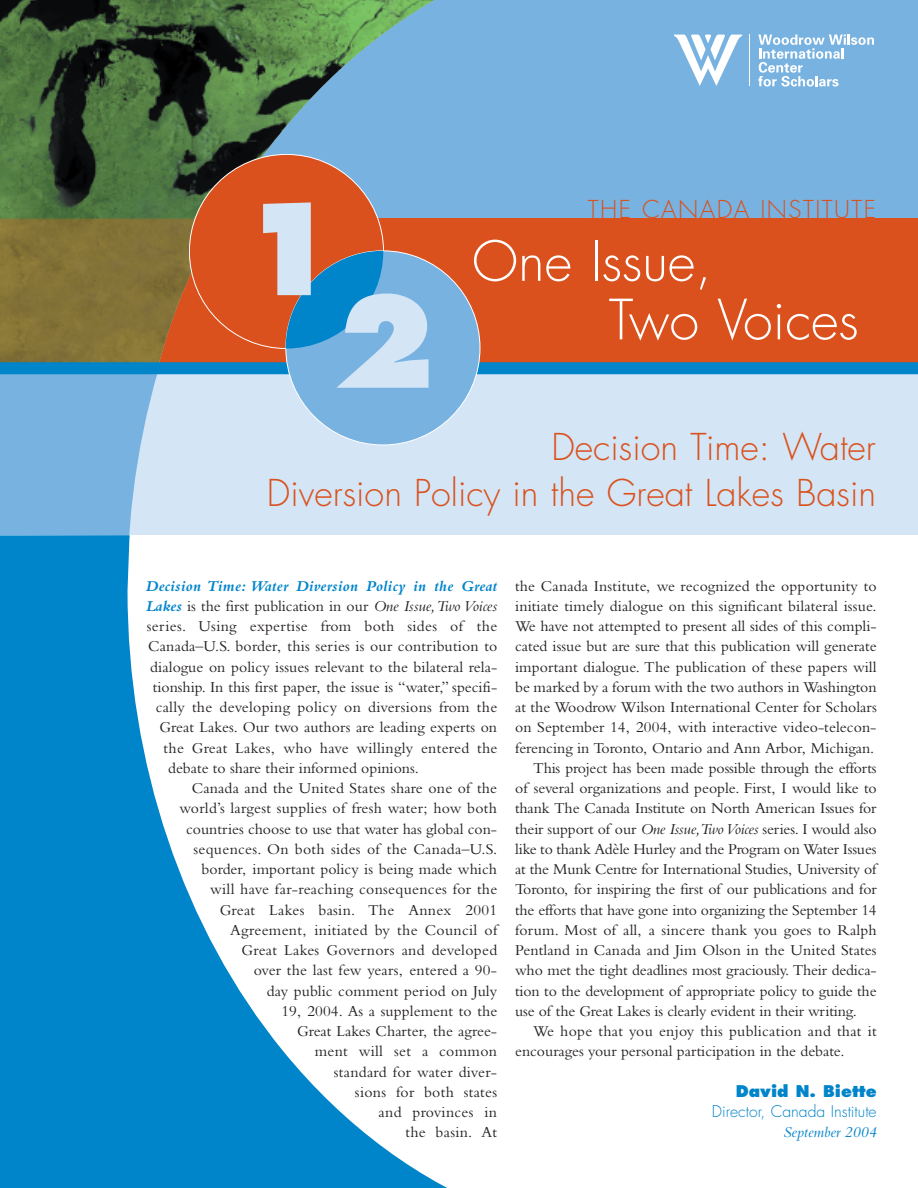
<style>
.page{position:relative;width:918px;height:1188px;background:#fff}
.page>*{position:absolute;margin:0;border:0;box-sizing:border-box;transform-origin:0 0}
.t1{font:800 123px/92.6px "Futura";color:#d4e5f5}
.t2{font:300 54px/58.5px "Futura";color:#fff}
.t3{font:300 36px/46.5px "Futura";color:#da511d;text-align:right}
.t4{font:300 24px "Futura";letter-spacing:.06em;color:#da511d}
.t5{font:15.75px "Bembo";color:#231f20}
.t6{font:15.75px "Bembo";letter-spacing:.02em;color:#231f20}
.t7{font:italic 700 15.75px "Bembo";letter-spacing:.02em;color:#0084ca}
.t8{font:300 15.75px "Futura";color:#0084ca}
.t9{font:800 15.75px "Futura";color:#0084ca}
.t10{font:italic 15.75px "Bembo";color:#0084ca}
.s1{font-weight:700;font-style:italic;color:#0084ca}
.s2{font-style:italic}
</style>
<div class="page">
<div style="left:0;top:374px;width:127px;height:161px;background:#78b2e0"></div>
<div style="left:127px;top:374px;width:791px;height:161px;background:#d4e5f5"></div>
<div style="left:0;top:0;width:918px;height:367px;background:#78b2e0"></div>
<div style="left:147px;top:218px;width:771px;height:153px;background:#da511d"></div>
<img style="left:0;top:0;width:435px;height:362px">
<svg style="left:758px;top:35px;width:116px;height:51px"></svg>
<hr style="left:749px;top:35px;width:1px;height:51px;background:#fff">
<svg style="left:674px;top:35px;width:68px;height:51px"></svg>
<div style="left:0;top:362px;width:918px;height:12px;background:#0084ca"></div>
<svg style="left:0;top:535px;width:447px;height:653px"></svg>
<div style="left:189px;top:154px;width:195px;height:195px;background:#da511d;border-radius:50%"></div>
<div style="left:286px;top:251px;width:194px;height:194px;background:#78b2e0;border-radius:50%"></div>
<svg style="left:286px;top:251px;width:97px;height:98px"></svg>
<hr style="left:0;top:535px;width:129px;height:2px;background:#0084ca">
<h1 class="t1" style="left:333px;top:212px;width:104px;text-indent:-93px">1<br>2</h1>
<h3 class="t4" style="left:588px;top:199px;width:290px">THE CANADA INSTITUTE</h3>
<h2 class="t2" style="left:609px;top:236px;width:251px;text-indent:-137px">One Issue,<br>Two Voices</h2>
<h3 class="t3" style="left:267px;top:427px;width:611px">Decision Time: Water<br>Diversion Policy in the Great Lakes Basin</h3>
<p class="t7" style="left:146px;top:580px;width:353px">Decision Time: Water Diversion Policy in the Great</p>
<p class="t5" style="left:146px;top:600px;width:353px"><span class="s1">Lakes</span> is the first publication in our <span class="s2">One Issue,Two Voices</span></p>
<p class="t6" style="left:147px;top:621px;width:352px">series. Using expertise from both sides of the</p>
<p class="t5" style="left:148px;top:641px;width:351px">Canada–U.S. border, this series is our contribution to</p>
<p class="t5" style="left:150px;top:661px;width:349px">dialogue on policy issues relevant to the bilateral rela-</p>
<p class="t5" style="left:153px;top:681px;width:346px">tionship. In this first paper, the issue is “water,” specifi-</p>
<p class="t6" style="left:156px;top:702px;width:343px">cally the developing policy on diversions from the</p>
<p class="t5" style="left:159px;top:722px;width:339px">Great Lakes. Our two authors are leading experts on</p>
<p class="t6" style="left:164px;top:742px;width:335px">the Great Lakes, who have willingly entered the</p>
<p class="t5" style="left:168px;top:762px;width:252px">debate to share their informed opinions.</p>
<p class="t5" style="left:192px;top:783px;width:307px">Canada and the United States share one of the</p>
<p class="t5" style="left:180px;top:803px;width:319px">world’s largest supplies of fresh water; how both</p>
<p class="t5" style="left:186px;top:823px;width:312px">countries choose to use that water has global con-</p>
<p class="t6" style="left:194px;top:843px;width:305px">sequences. On both sides of the Canada–U.S.</p>
<p class="t5" style="left:202px;top:864px;width:297px">border, important policy is being made which</p>
<p class="t6" style="left:210px;top:884px;width:289px">will have far-reaching consequences for the</p>
<p class="t6" style="left:220px;top:904px;width:279px">Great Lakes basin. The Annex 2001</p>
<p class="t6" style="left:230px;top:924px;width:269px">Agreement, initiated by the Council of</p>
<p class="t6" style="left:241px;top:945px;width:257px">Great Lakes Governors and developed</p>
<p class="t5" style="left:254px;top:965px;width:245px">over the last few years, entered a 90-</p>
<p class="t5" style="left:267px;top:985px;width:232px">day public comment period on July</p>
<p class="t5" style="left:281px;top:1005px;width:217px">19, 2004. As a supplement to the</p>
<p class="t5" style="left:297px;top:1026px;width:202px">Great Lakes Charter, the agree-</p>
<p class="t6" style="left:315px;top:1046px;width:184px">ment will set a common</p>
<p class="t6" style="left:334px;top:1066px;width:165px">standard for water diver-</p>
<p class="t6" style="left:355px;top:1086px;width:144px">sions for both states</p>
<p class="t6" style="left:379px;top:1107px;width:120px">and provinces in</p>
<p class="t6" style="left:406px;top:1127px;width:93px">the basin. At</p>
<p class="t5" style="left:515px;top:580px;width:363px">the Canada Institute, we recognized the opportunity to</p>
<p class="t5" style="left:515px;top:600px;width:363px">initiate timely dialogue on this significant bilateral issue.</p>
<p class="t5" style="left:515px;top:621px;width:363px">We have not attempted to present all sides of this compli-</p>
<p class="t5" style="left:515px;top:641px;width:363px">cated issue but are sure that this publication will generate</p>
<p class="t5" style="left:515px;top:661px;width:363px">important dialogue. The publication of these papers will</p>
<p class="t5" style="left:515px;top:681px;width:363px">be marked by a forum with the two authors in Washington</p>
<p class="t5" style="left:515px;top:702px;width:363px">at the Woodrow Wilson International Center for Scholars</p>
<p class="t5" style="left:515px;top:722px;width:363px">on September 14, 2004, with interactive video-telecon-</p>
<p class="t5" style="left:515px;top:742px;width:361px">ferencing in Toronto, Ontario and Ann Arbor, Michigan.</p>
<p class="t5" style="left:533px;top:762px;width:345px">This project has been made possible through the efforts</p>
<p class="t5" style="left:515px;top:783px;width:363px">of several organizations and people. First, I would like to</p>
<p class="t5" style="left:515px;top:803px;width:363px">thank The Canada Institute on North American Issues for</p>
<p class="t5" style="left:515px;top:823px;width:363px">their support of our <span class="s2">One Issue,Two Voices</span> series. I would also</p>
<p class="t5" style="left:515px;top:843px;width:363px">like to thank Adèle Hurley and the Program on Water Issues</p>
<p class="t5" style="left:515px;top:864px;width:363px">at the Munk Centre for International Studies, University of</p>
<p class="t5" style="left:515px;top:884px;width:363px">Toronto, for inspiring the first of our publications and for</p>
<p class="t5" style="left:515px;top:904px;width:363px">the efforts that have gone into organizing the September 14</p>
<p class="t5" style="left:515px;top:924px;width:363px">forum. Most of all, a sincere thank you goes to Ralph</p>
<p class="t5" style="left:515px;top:945px;width:363px">Pentland in Canada and Jim Olson in the United States</p>
<p class="t5" style="left:515px;top:965px;width:363px">who met the tight deadlines most graciously. Their dedica-</p>
<p class="t5" style="left:515px;top:985px;width:363px">tion to the development of appropriate policy to guide the</p>
<p class="t5" style="left:515px;top:1005px;width:343px">use of the Great Lakes is clearly evident in their writing.</p>
<p class="t6" style="left:533px;top:1026px;width:345px">We hope that you enjoy this publication and that it</p>
<p class="t5" style="left:515px;top:1046px;width:331px">encourages your personal participation in the debate.</p>
<p class="t9" style="left:736px;top:1084px;width:142px">David N. Biette</p>
<p class="t8" style="left:712px;top:1104px;width:166px">Director, Canada Institute</p>
<p class="t10" style="left:783px;top:1127px;width:95px">September 2004</p>
</div>
